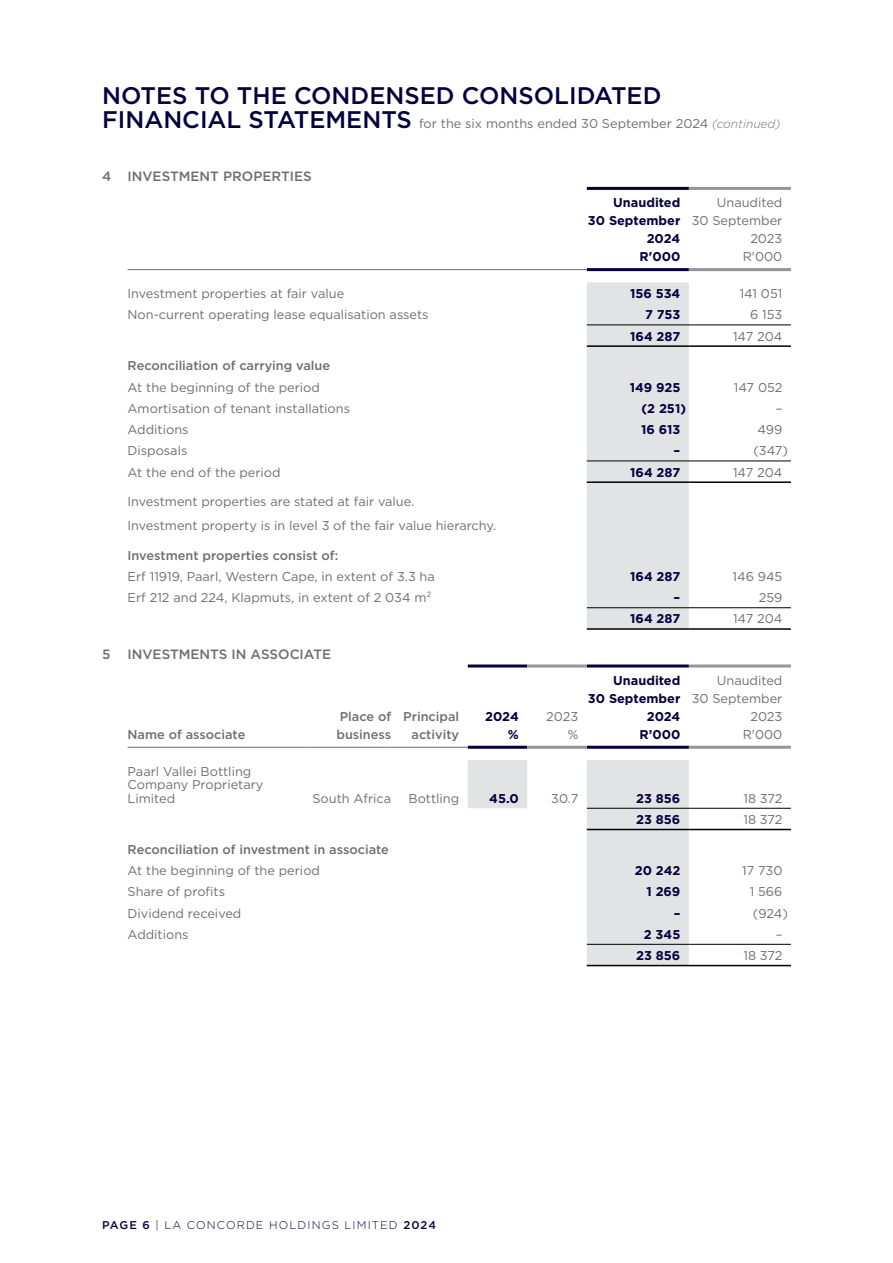
<style>
.page{position:relative;width:893px;height:1263px;background:#fff}
.page>*{position:absolute;margin:0;border:0;box-sizing:border-box;transform-origin:0 0}
.t1{font:500 24px "Gotham";color:#02003d}
.t2{font:500 13.5px "Gotham";color:#6d6e71}
.t3{font:12.75px/18px "Gotham";color:#6d6e71;text-align:right}
.t4{font:700 12.75px/18px "Gotham";color:#02003d;text-align:right}
.t5{font:500 12.75px/18px "Gotham";color:#6d6e71}
.t6{font:300 11.25px "Gotham";letter-spacing:.1em;color:#02003d}
.s1{font-weight:500;font-size:24px;color:#02003d}
.s2{font-weight:300;font-style:italic;font-size:12px}
.s3{font-weight:500}
</style>
<div class="page">
<div style="left:587px;top:282px;width:102px;height:346px;background:#e2e3e4"></div>
<hr style="left:587px;top:345px;width:102px;height:2px;background:#000">
<hr style="left:689px;top:345px;width:102px;height:2px;background:#000">
<hr style="left:587px;top:481px;width:102px;height:2px;background:#000">
<hr style="left:689px;top:481px;width:102px;height:2px;background:#000">
<hr style="left:587px;top:628px;width:102px;height:2px;background:#000">
<hr style="left:689px;top:628px;width:102px;height:2px;background:#000">
<hr style="left:587px;top:324px;width:102px;height:1px;background:#000">
<hr style="left:689px;top:324px;width:102px;height:1px;background:#000">
<hr style="left:587px;top:461px;width:102px;height:1px;background:#000">
<hr style="left:689px;top:461px;width:102px;height:1px;background:#000">
<hr style="left:587px;top:187px;width:102px;height:3px;background:#02003d">
<hr style="left:587px;top:268px;width:102px;height:3px;background:#02003d">
<hr style="left:587px;top:607px;width:102px;height:1px;background:#000">
<hr style="left:689px;top:607px;width:102px;height:1px;background:#000">
<hr style="left:689px;top:187px;width:102px;height:3px;background:#939598">
<hr style="left:689px;top:268px;width:102px;height:3px;background:#939598">
<hr style="left:128px;top:269px;width:459px;height:1px;background:#6d6e71">
<svg style="left:468px;top:760px;width:221px;height:205px;fill:#e2e3e4"></svg>
<hr style="left:587px;top:808px;width:102px;height:1px;background:#000">
<hr style="left:689px;top:808px;width:102px;height:1px;background:#000">
<hr style="left:587px;top:965px;width:102px;height:1px;background:#000">
<hr style="left:689px;top:965px;width:102px;height:1px;background:#000">
<hr style="left:587px;top:829px;width:102px;height:1px;background:#000">
<hr style="left:689px;top:829px;width:102px;height:1px;background:#000">
<hr style="left:587px;top:944px;width:102px;height:1px;background:#000">
<hr style="left:689px;top:944px;width:102px;height:1px;background:#000">
<hr style="left:468px;top:664px;width:59px;height:3px;background:#02003d">
<hr style="left:587px;top:664px;width:102px;height:3px;background:#02003d">
<hr style="left:468px;top:746px;width:59px;height:3px;background:#02003d">
<hr style="left:587px;top:746px;width:102px;height:3px;background:#02003d">
<hr style="left:689px;top:664px;width:102px;height:3px;background:#939598">
<hr style="left:689px;top:746px;width:102px;height:3px;background:#939598">
<hr style="left:527px;top:664px;width:60px;height:3px;background:#939598">
<hr style="left:527px;top:746px;width:60px;height:3px;background:#939598">
<hr style="left:128px;top:747px;width:178px;height:1px;background:#6d6e71">
<hr style="left:306px;top:747px;width:85px;height:1px;background:#6d6e71">
<hr style="left:391px;top:747px;width:77px;height:1px;background:#6d6e71">
<h1 class="t1" style="left:102px;top:80px;width:561px">NOTES TO THE CONDENSED CONSOLIDATED</h1>
<p class="t3" style="left:102px;top:114px;width:680px"><span class="s1">FINANCIAL STATEMENTS</span> for the six months ended 30 September 2024 <span class="s2">(continued)</span></p>
<p class="t2" style="left:102px;top:167px;width:211px">4 INVESTMENT PROPERTIES</p>
<p class="t4" style="left:588px;top:193px;width:94px">Unaudited<br>30 September<br>2024<br>R'000</p>
<p class="t3" style="left:692px;top:193px;width:92px">Unaudited<br>30 September<br>2023<br>R'000</p>
<p class="t3" style="left:128px;top:284px;width:218px">Investment properties at fair value</p>
<p class="t4" style="left:630px;top:285px;width:52px">156 534</p>
<p class="t3" style="left:740px;top:284px;width:44px">141 051</p>
<p class="t3" style="left:128px;top:306px;width:303px">Non-current operating lease equalisation assets</p>
<p class="t4" style="left:645px;top:306px;width:37px">7 753</p>
<p class="t3" style="left:750px;top:306px;width:34px">6 153</p>
<p class="t4" style="left:630px;top:327px;width:52px">164 287</p>
<p class="t3" style="left:733px;top:327px;width:51px">147 204</p>
<p class="t5" style="left:128px;top:357px;width:204px">Reconciliation of carrying value</p>
<p class="t3" style="left:128px;top:378px;width:194px">At the beginning of the period</p>
<p class="t4" style="left:630px;top:378px;width:52px">149 925</p>
<p class="t3" style="left:734px;top:378px;width:50px">147 052</p>
<p class="t3" style="left:128px;top:399px;width:224px">Amortisation of tenant installations</p>
<p class="t4" style="left:642px;top:399px;width:46px">(2 251)</p>
<p class="t3" style="left:776px;top:399px;width:8px">–</p>
<p class="t3" style="left:128px;top:420px;width:62px">Additions</p>
<p class="t4" style="left:641px;top:421px;width:41px">16 613</p>
<p class="t3" style="left:757px;top:420px;width:26px">499</p>
<p class="t3" style="left:128px;top:442px;width:61px">Disposals</p>
<p class="t4" style="left:674px;top:442px;width:8px">–</p>
<p class="t3" style="left:753px;top:442px;width:36px">(347)</p>
<p class="t3" style="left:128px;top:463px;width:155px">At the end of the period</p>
<p class="t4" style="left:630px;top:463px;width:52px">164 287</p>
<p class="t3" style="left:733px;top:463px;width:51px">147 204</p>
<p class="t3" style="left:128px;top:490px;width:370px;line-height:23.5px;text-align:left">Investment properties are stated at fair value.<br>Investment property is in level 3 of the fair value hierarchy.</p>
<p class="t5" style="left:128px;top:546px;width:212px">Investment properties consist of:</p>
<p class="t3" style="left:128px;top:567px;width:309px">Erf 11919, Paarl, Western Cape, in extent of 3.3 ha</p>
<p class="t4" style="left:630px;top:567px;width:52px">164 287</p>
<p class="t3" style="left:733px;top:567px;width:51px">146 945</p>
<p class="t3" style="left:128px;top:588px;width:306px">Erf 212 and 224, Klapmuts, in extent of 2 034 m²</p>
<p class="t4" style="left:674px;top:589px;width:8px">–</p>
<p class="t3" style="left:759px;top:588px;width:25px">259</p>
<p class="t4" style="left:630px;top:610px;width:52px">164 287</p>
<p class="t3" style="left:733px;top:610px;width:51px">147 204</p>
<p class="t2" style="left:102px;top:645px;width:10px">5</p>
<p class="t2" style="left:128px;top:645px;width:205px">INVESTMENTS IN ASSOCIATE</p>
<p class="t5" style="left:128px;top:725px;width:119px">Name of associate</p>
<p class="t5" style="left:336px;top:707px;width:56px">Place of business</p>
<p class="t5" style="left:403px;top:707px;width:57px;text-align:right">Principal activity</p>
<p class="t4" style="left:485px;top:707px;width:35px">2024 %</p>
<p class="t3" style="left:546px;top:707px;width:34px">2023 %</p>
<p class="t4" style="left:588px;top:671px;width:94px">Unaudited<br>30 September<br>2024<br>R’000</p>
<p class="t3" style="left:692px;top:671px;width:92px">Unaudited<br>30 September<br>2023<br>R'000</p>
<p class="t3" style="left:128px;top:764px;width:137px;line-height:13.5px;text-align:left">Paarl Vallei Bottling<br>Company Proprietary<br>Limited</p>
<p class="t3" style="left:312px;top:789px;width:80px">South Africa</p>
<p class="t3" style="left:408px;top:789px;width:52px">Bottling</p>
<p class="t4" style="left:489px;top:789px;width:31px">45.0</p>
<p class="t3" style="left:551px;top:789px;width:29px">30.7</p>
<p class="t4" style="left:636px;top:789px;width:46px">23 856</p>
<p class="t3" style="left:743px;top:789px;width:40px">18 372</p>
<p class="t4" style="left:636px;top:810px;width:46px">23 856</p>
<p class="t3" style="left:743px;top:810px;width:40px">18 372</p>
<p class="t5" style="left:128px;top:840px;width:263px">Reconciliation of investment in associate</p>
<p class="t3" style="left:128px;top:861px;width:194px">At the beginning of the period</p>
<p class="t4" style="left:635px;top:861px;width:47px">20 242</p>
<p class="t3" style="left:742px;top:861px;width:42px">17 730</p>
<p class="t3" style="left:128px;top:882px;width:99px">Share of profits</p>
<p class="t4" style="left:646px;top:883px;width:35px">1 269</p>
<p class="t3" style="left:750px;top:882px;width:34px">1 566</p>
<p class="t3" style="left:128px;top:904px;width:115px">Dividend received</p>
<p class="t4" style="left:674px;top:904px;width:8px">–</p>
<p class="t3" style="left:753px;top:904px;width:37px">(924)</p>
<p class="t3" style="left:128px;top:925px;width:62px">Additions</p>
<p class="t4" style="left:644px;top:925px;width:38px">2 345</p>
<p class="t3" style="left:776px;top:925px;width:8px">–</p>
<p class="t4" style="left:636px;top:946px;width:46px">23 856</p>
<p class="t3" style="left:743px;top:946px;width:40px">18 372</p>
<p class="t6" style="left:102px;top:1218px;width:335px"><span class="s3">PAGE 6</span> | LA CONCORDE HOLDINGS LIMITED <span class="s3">2024</span></p>
</div>
